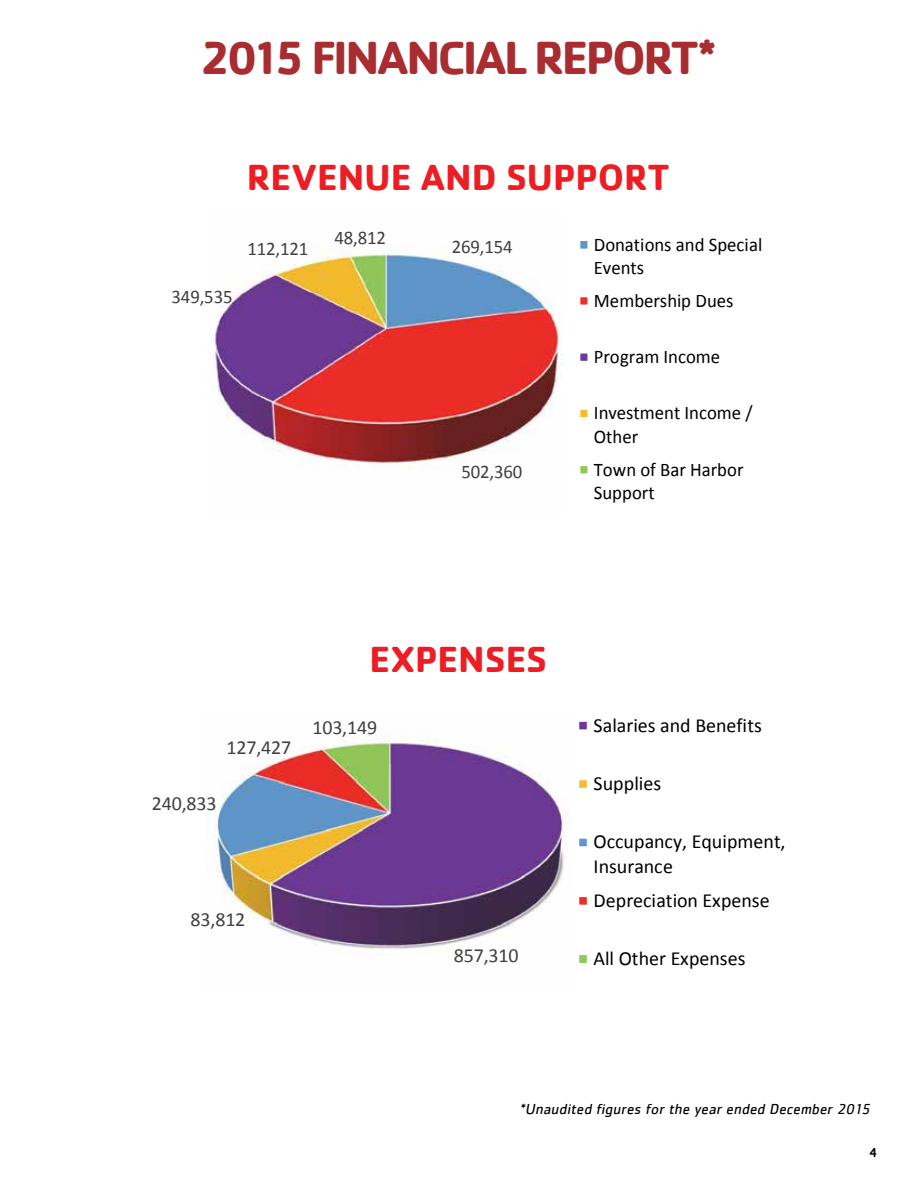
<style>
.page{position:relative;width:918px;height:1188px;background:#fff}
.page>*{position:absolute;margin:0;border:0;box-sizing:border-box;transform-origin:0 0}
.t1{font:700 48px "Cachet";letter-spacing:-.055em;color:#a92c31}
.t2{font:700 37.5px "Cachet";color:#ed1d24}
.t3{font:19.95px/24.5px "Calibri";color:#000}
.t4{font:19.95px "Calibri";letter-spacing:-.005em;color:#404040}
.t5{font:19.35px/23.5px "Calibri";color:#000}
.t6{font:19.35px "Calibri";letter-spacing:-.005em;color:#404040}
.t7{font:italic 15px "Cachet";color:#000}
.t8{font:500 13.5px "Cachet";color:#000}
</style>
<div class="page">
<img style="left:211px;top:245px;width:351px;height:224px">
<svg style="left:580px;top:241px;width:8px;height:8px"></svg>
<svg style="left:580px;top:297px;width:8px;height:8px"></svg>
<svg style="left:580px;top:353px;width:8px;height:8px"></svg>
<svg style="left:580px;top:409px;width:8px;height:9px"></svg>
<svg style="left:580px;top:466px;width:8px;height:8px"></svg>
<img style="left:206px;top:735px;width:360px;height:215px">
<svg style="left:579px;top:721px;width:8px;height:9px"></svg>
<svg style="left:579px;top:780px;width:8px;height:8px"></svg>
<svg style="left:579px;top:838px;width:8px;height:9px"></svg>
<svg style="left:579px;top:897px;width:8px;height:8px"></svg>
<svg style="left:579px;top:955px;width:8px;height:9px"></svg>
<h1 class="t1" style="left:201px;top:27px;width:517px">2015 FINANCIAL REPORT*</h1>
<p class="t6" style="left:172px;top:284px;width:62px">349,535</p>
<h2 class="t2" style="left:247px;top:153px;width:424px">REVENUE AND SUPPORT</h2>
<p class="t6" style="left:247px;top:236px;width:62px">112,121</p>
<p class="t6" style="left:334px;top:225px;width:53px">48,812</p>
<p class="t5" style="left:594px;top:232px;width:170px">Donations and Special<br>Events</p>
<p class="t5" style="left:594px;top:289px;width:141px">Membership Dues</p>
<p class="t6" style="left:452px;top:234px;width:62px">269,154</p>
<p class="t6" style="left:461px;top:460px;width:62px">502,360</p>
<p class="t5" style="left:594px;top:345px;width:128px">Program Income</p>
<p class="t5" style="left:594px;top:401px;width:160px">Investment Income /<br>Other</p>
<p class="t5" style="left:594px;top:458px;width:151px">Town of Bar Harbor<br>Support</p>
<h2 class="t2" style="left:370px;top:635px;width:179px">EXPENSES</h2>
<p class="t4" style="left:226px;top:735px;width:66px">127,427</p>
<p class="t4" style="left:152px;top:791px;width:66px">240,833</p>
<p class="t4" style="left:191px;top:907px;width:56px">83,812</p>
<p class="t4" style="left:312px;top:715px;width:66px">103,149</p>
<p class="t3" style="left:594px;top:713px;width:170px">Salaries and Benefits</p>
<p class="t3" style="left:594px;top:771px;width:69px">Supplies</p>
<p class="t4" style="left:454px;top:943px;width:66px">857,310</p>
<p class="t3" style="left:594px;top:830px;width:193px">Occupancy, Equipment,<br>Insurance</p>
<p class="t3" style="left:594px;top:888px;width:178px">Depreciation Expense</p>
<p class="t3" style="left:594px;top:946px;width:154px">All Other Expenses</p>
<p class="t7" style="left:519px;top:1100px;width:355px">*Unaudited figures for the year ended December 2015</p>
<p class="t8" style="left:869px;top:1144px;width:10px">4</p>
</div>
